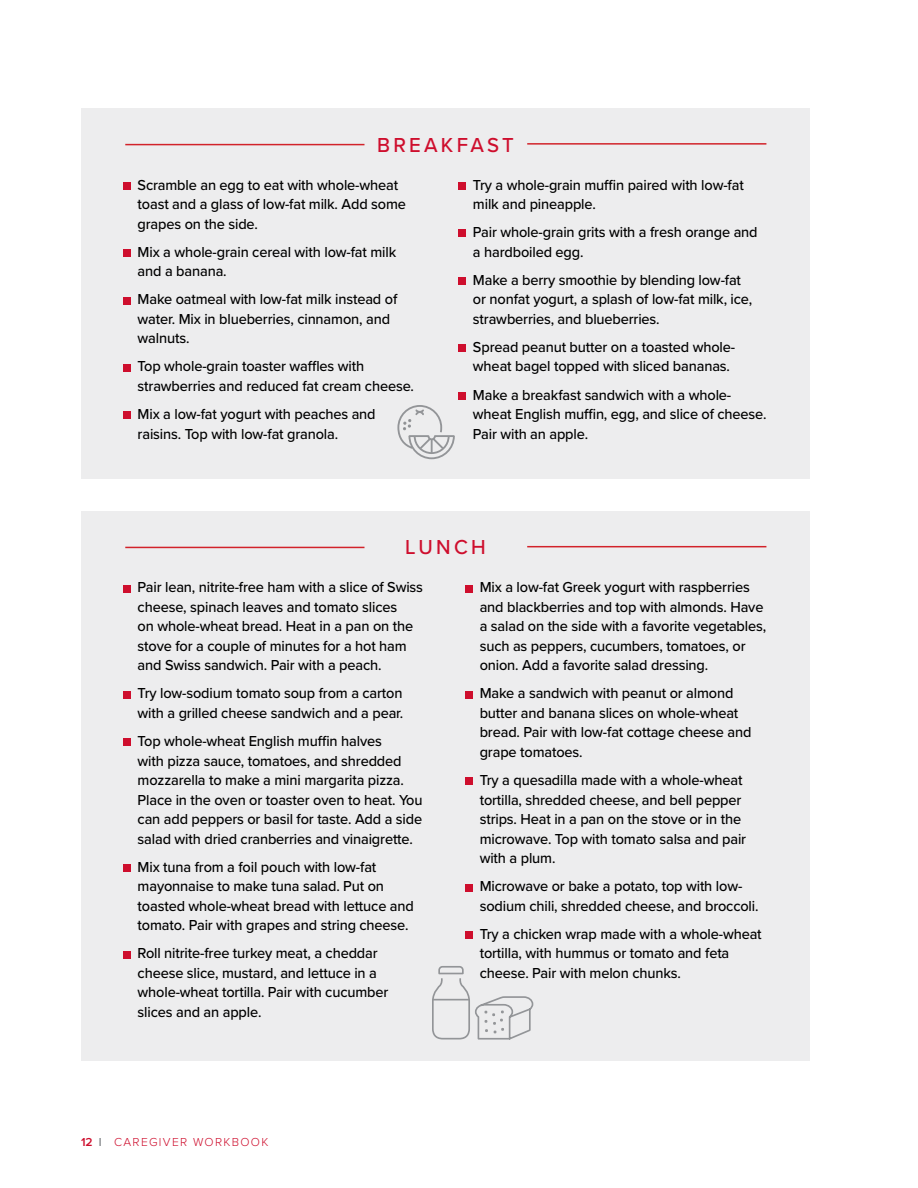
<style>
.page{position:relative;width:918px;height:1188px;background:#fff}
.page>*{position:absolute;margin:0;border:0;box-sizing:border-box;transform-origin:0 0}
.t1{font:500 21px "Proxima Nova";letter-spacing:.16em;color:#ce0e2d}
.t2{font:500 15px/19.5px "Proxima Nova";letter-spacing:-.01em;color:#000}
.t3{font:300 12px "Proxima Nova";letter-spacing:.11em;color:#ce0e2d}
.s1{font-weight:600}
.s2{font-weight:600;color:#808285}
</style>
<div class="page">
<div style="left:81px;top:511px;width:729px;height:549px;background:#ededee"></div>
<div style="left:123px;top:585px;width:8px;height:7px;background:#ce0e2d"></div>
<div style="left:123px;top:691px;width:8px;height:7px;background:#ce0e2d"></div>
<div style="left:123px;top:739px;width:8px;height:7px;background:#ce0e2d"></div>
<div style="left:123px;top:864px;width:8px;height:8px;background:#ce0e2d"></div>
<div style="left:123px;top:951px;width:8px;height:7px;background:#ce0e2d"></div>
<div style="left:465px;top:585px;width:8px;height:7px;background:#ce0e2d"></div>
<div style="left:465px;top:691px;width:8px;height:7px;background:#ce0e2d"></div>
<div style="left:465px;top:778px;width:8px;height:7px;background:#ce0e2d"></div>
<div style="left:465px;top:884px;width:8px;height:7px;background:#ce0e2d"></div>
<div style="left:465px;top:931px;width:8px;height:8px;background:#ce0e2d"></div>
<hr style="left:125px;top:547px;width:239px;height:1px;background:#d2232a">
<hr style="left:527px;top:546px;width:239px;height:1px;background:#d2232a">
<svg style="left:432px;top:966px;width:102px;height:74px"></svg>
<div style="left:81px;top:108px;width:729px;height:370px;background:#ededee"></div>
<div style="left:123px;top:182px;width:8px;height:8px;background:#ce0e2d"></div>
<div style="left:123px;top:249px;width:8px;height:8px;background:#ce0e2d"></div>
<div style="left:123px;top:297px;width:8px;height:7px;background:#ce0e2d"></div>
<div style="left:123px;top:364px;width:8px;height:7px;background:#ce0e2d"></div>
<div style="left:123px;top:412px;width:8px;height:7px;background:#ce0e2d"></div>
<div style="left:458px;top:182px;width:8px;height:8px;background:#ce0e2d"></div>
<div style="left:458px;top:230px;width:8px;height:7px;background:#ce0e2d"></div>
<div style="left:458px;top:277px;width:8px;height:8px;background:#ce0e2d"></div>
<div style="left:458px;top:344px;width:8px;height:8px;background:#ce0e2d"></div>
<div style="left:458px;top:392px;width:8px;height:8px;background:#ce0e2d"></div>
<hr style="left:125px;top:144px;width:239px;height:1px;background:#d2232a">
<hr style="left:527px;top:143px;width:239px;height:2px;background:#d2232a">
<svg style="left:397px;top:405px;width:58px;height:55px"></svg>
<h1 class="t1" style="left:377px;top:129px;width:138px">BREAKFAST</h1>
<p class="t2" style="left:138px;top:174px;width:270px">Scramble an egg to eat with whole-wheat toast and a glass of low-fat milk. Add some grapes on the side.</p>
<p class="t2" style="left:138px;top:241px;width:260px">Mix a whole-grain cereal with low-fat milk and a banana.</p>
<p class="t2" style="left:138px;top:289px;width:261px">Make oatmeal with low-fat milk instead of water. Mix in blueberries, cinnamon, and walnuts.</p>
<p class="t2" style="left:138px;top:356px;width:278px">Top whole-grain toaster waffles with strawberries and reduced fat cream cheese.</p>
<p class="t2" style="left:138px;top:404px;width:240px">Mix a low-fat yogurt with peaches and raisins. Top with low-fat granola.</p>
<p class="t2" style="left:473px;top:174px;width:272px">Try a whole-grain muffin paired with low-fat milk and pineapple.</p>
<p class="t2" style="left:473px;top:222px;width:286px">Pair whole-grain grits with a fresh orange and a hardboiled egg.</p>
<p class="t2" style="left:473px;top:269px;width:281px">Make a berry smoothie by blending low-fat or nonfat yogurt, a splash of low-fat milk, ice, strawberries, and blueberries.</p>
<p class="t2" style="left:473px;top:337px;width:264px">Spread peanut butter on a toasted whole&shy;wheat bagel topped with sliced bananas.</p>
<p class="t2" style="left:473px;top:384px;width:295px">Make a breakfast sandwich with a whole&shy;wheat English muffin, egg, and slice of cheese.<br>Pair with an apple.</p>
<h1 class="t1" style="left:405px;top:532px;width:82px">LUNCH</h1>
<p class="t2" style="left:138px;top:577px;width:287px">Pair lean, nitrite-free ham with a slice of Swiss cheese, spinach leaves and tomato slices<br>on whole-wheat bread. Heat in a pan on the stove for a couple of minutes for a hot ham and Swiss sandwich. Pair with a peach.</p>
<p class="t2" style="left:138px;top:683px;width:267px">Try low-sodium tomato soup from a carton with a grilled cheese sandwich and a pear.</p>
<p class="t2" style="left:138px;top:731px;width:286px">Top whole-wheat English muffin halves<br>with pizza sauce, tomatoes, and shredded mozzarella to make a mini margarita pizza.<br>Place in the oven or toaster oven to heat. You can add peppers or basil for taste. Add a side salad with dried cranberries and vinaigrette.</p>
<p class="t2" style="left:138px;top:856px;width:278px">Mix tuna from a foil pouch with low-fat mayonnaise to make tuna salad. Put on toasted whole-wheat bread with lettuce and tomato. Pair with grapes and string cheese.</p>
<p class="t2" style="left:138px;top:943px;width:252px">Roll nitrite-free turkey meat, a cheddar cheese slice, mustard, and lettuce in a whole-wheat tortilla. Pair with cucumber slices and an apple.</p>
<p class="t3" style="left:81px;top:1137px;width:189px"><span class="s1">12</span> <span class="s2">l</span> CAREGIVER WORKBOOK</p>
<p class="t2" style="left:480px;top:577px;width:288px">Mix a low-fat Greek yogurt with raspberries and blackberries and top with almonds. Have a salad on the side with a favorite vegetables, such as peppers, cucumbers, tomatoes, or onion. Add a favorite salad dressing.</p>
<p class="t2" style="left:480px;top:683px;width:273px">Make a sandwich with peanut or almond butter and banana slices on whole-wheat bread. Pair with low-fat cottage cheese and grape tomatoes.</p>
<p class="t2" style="left:480px;top:770px;width:268px">Try a quesadilla made with a whole-wheat tortilla, shredded cheese, and bell pepper strips. Heat in a pan on the stove or in the microwave. Top with tomato salsa and pair with a plum.</p>
<p class="t2" style="left:480px;top:876px;width:280px">Microwave or bake a potato, top with low&shy;sodium chili, shredded cheese, and broccoli.</p>
<p class="t2" style="left:480px;top:924px;width:284px">Try a chicken wrap made with a whole-wheat tortilla, with hummus or tomato and feta cheese. Pair with melon chunks.</p>
</div>
